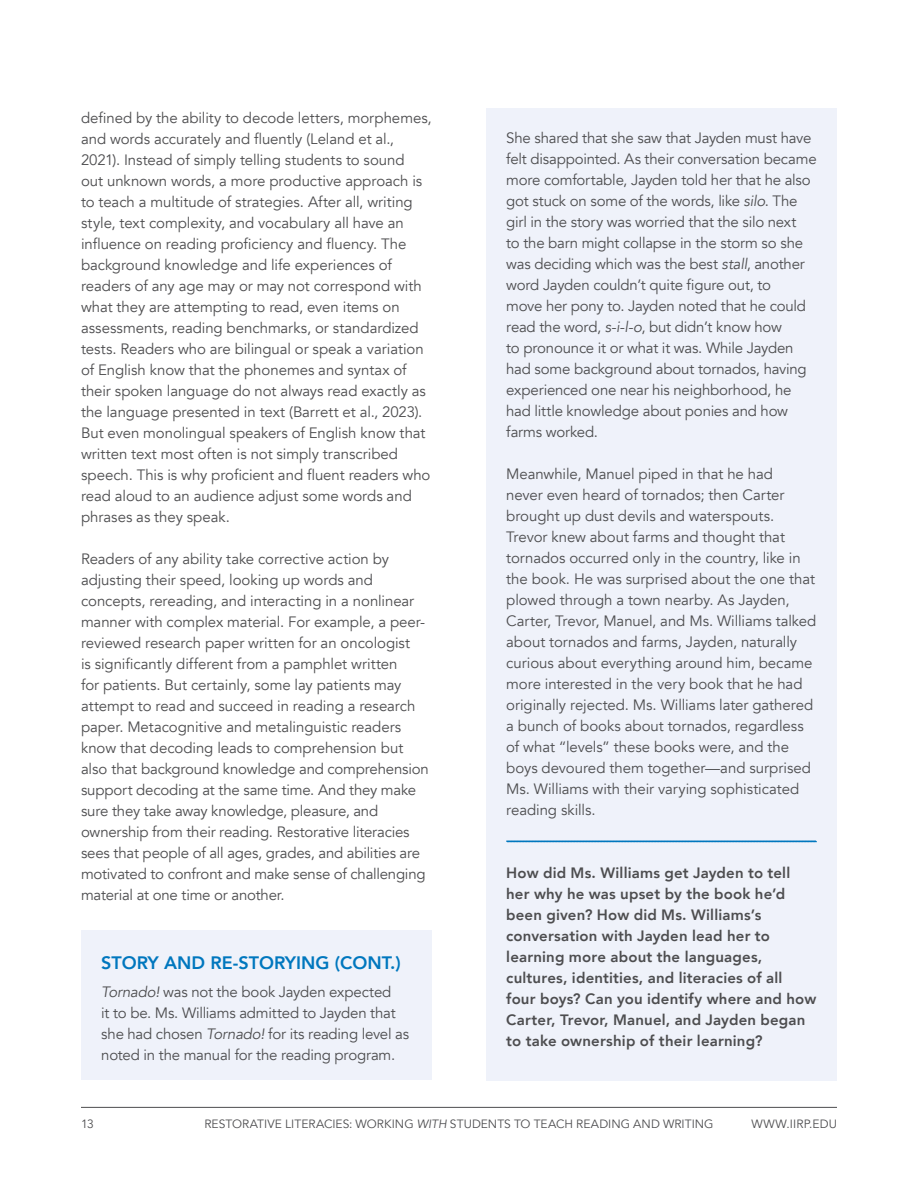
<style>
.page{position:relative;width:918px;height:1188px;background:#fff}
.page>*{position:absolute;margin:0;border:0;box-sizing:border-box;transform-origin:0 0}
.t1{font:800 18px "Avenir";color:#0077be}
.t2{font:15px/21px "Avenir";letter-spacing:-.005em;color:#4d4d4f}
.t3{font:800 15px/21px "Avenir";letter-spacing:.01em;color:#4d4d4f}
.t4{font:12px "Avenir";letter-spacing:.005em;color:#4d4d4f}
.s1{font-style:italic}
</style>
<div class="page">
<div style="left:486px;top:108px;width:351px;height:972px;background:#eff2fa"></div>
<div style="left:81px;top:931px;width:351px;height:149px;background:#eff2fa"></div>
<svg style="left:506px;top:840px;width:311px;height:2px"></svg>
<hr style="left:81px;top:1107px;width:756px;height:1px;background:#4d4d4f">
<p class="t2" style="left:81px;top:108px;width:352px">defined by the ability to decode letters, morphemes, and words accurately and fluently (Leland et al., 2021). Instead of simply telling students to sound<br>out unknown words, a more productive approach is to teach a multitude of strategies. After all, writing style, text complexity, and vocabulary all have an influence on reading proficiency and fluency. The background knowledge and life experiences of readers of any age may or may not correspond with what they are attempting to read, even items on assessments, reading benchmarks, or standardized tests. Readers who are bilingual or speak a variation of English know that the phonemes and syntax of their spoken language do not always read exactly as the language presented in text (Barrett et al., 2023).<br>But even monolingual speakers of English know that written text most often is not simply transcribed speech. This is why proficient and fluent readers who read aloud to an audience adjust some words and phrases as they speak.</p>
<p class="t2" style="left:81px;top:549px;width:349px">Readers of any ability take corrective action by adjusting their speed, looking up words and concepts, rereading, and interacting in a nonlinear manner with complex material. For example, a peer&shy;reviewed research paper written for an oncologist<br>is significantly different from a pamphlet written<br>for patients. But certainly, some lay patients may attempt to read and succeed in reading a research paper. Metacognitive and metalinguistic readers know that decoding leads to comprehension but also that background knowledge and comprehension support decoding at the same time. And they make sure they take away knowledge, pleasure, and ownership from their reading. Restorative literacies sees that people of all ages, grades, and abilities are motivated to confront and make sense of challenging material at one time or another.</p>
<p class="t1" style="left:101px;top:949px;width:301px">STORY AND RE-STORYING (CONT.)</p>
<p class="t2" style="left:101px;top:981px;width:309px"><span class="s1">Tornado!</span> was not the book Jayden expected<br>it to be. Ms. Williams admitted to Jayden that she had chosen <span class="s1">Tornado!</span> for its reading level as noted in the manual for the reading program.</p>
<p class="t2" style="left:506px;top:128px;width:312px">She shared that she saw that Jayden must have felt disappointed. As their conversation became more comfortable, Jayden told her that he also got stuck on some of the words, like <span class="s1">silo</span>. The girl in the story was worried that the silo next<br>to the barn might collapse in the storm so she was deciding which was the best <span class="s1">stall</span>, another word Jayden couldn’t quite figure out, to<br>move her pony to. Jayden noted that he could read the word, <span class="s1">s-i-l-o</span>, but didn’t know how<br>to pronounce it or what it was. While Jayden had some background about tornados, having experienced one near his neighborhood, he had little knowledge about ponies and how farms worked.</p>
<p class="t2" style="left:506px;top:464px;width:312px">Meanwhile, Manuel piped in that he had<br>never even heard of tornados; then Carter brought up dust devils and waterspouts.<br>Trevor knew about farms and thought that tornados occurred only in the country, like in the book. He was surprised about the one that plowed through a town nearby. As Jayden, Carter, Trevor, Manuel, and Ms. Williams talked about tornados and farms, Jayden, naturally curious about everything around him, became more interested in the very book that he had originally rejected. Ms. Williams later gathered a bunch of books about tornados, regardless of what “levels” these books were, and the boys devoured them together—and surprised Ms. Williams with their varying sophisticated reading skills.</p>
<p class="t3" style="left:506px;top:863px;width:312px">How did Ms. Williams get Jayden to tell her why he was upset by the book he’d been given? How did Ms. Williams’s conversation with Jayden lead her to learning more about the languages, cultures, identities, and literacies of all<br>four boys? Can you identify where and how Carter, Trevor, Manuel, and Jayden began to take ownership of their learning?</p>
<p class="t4" style="left:81px;top:1116px;width:14px">13</p>
<p class="t4" style="left:204px;top:1116px;width:511px">RESTORATIVE LITERACIES: WORKING <span class="s1">WITH</span> STUDENTS TO TEACH READING AND WRITING</p>
<p class="t4" style="left:751px;top:1116px;width:87px">WWW.IIRP.EDU</p>
</div>
